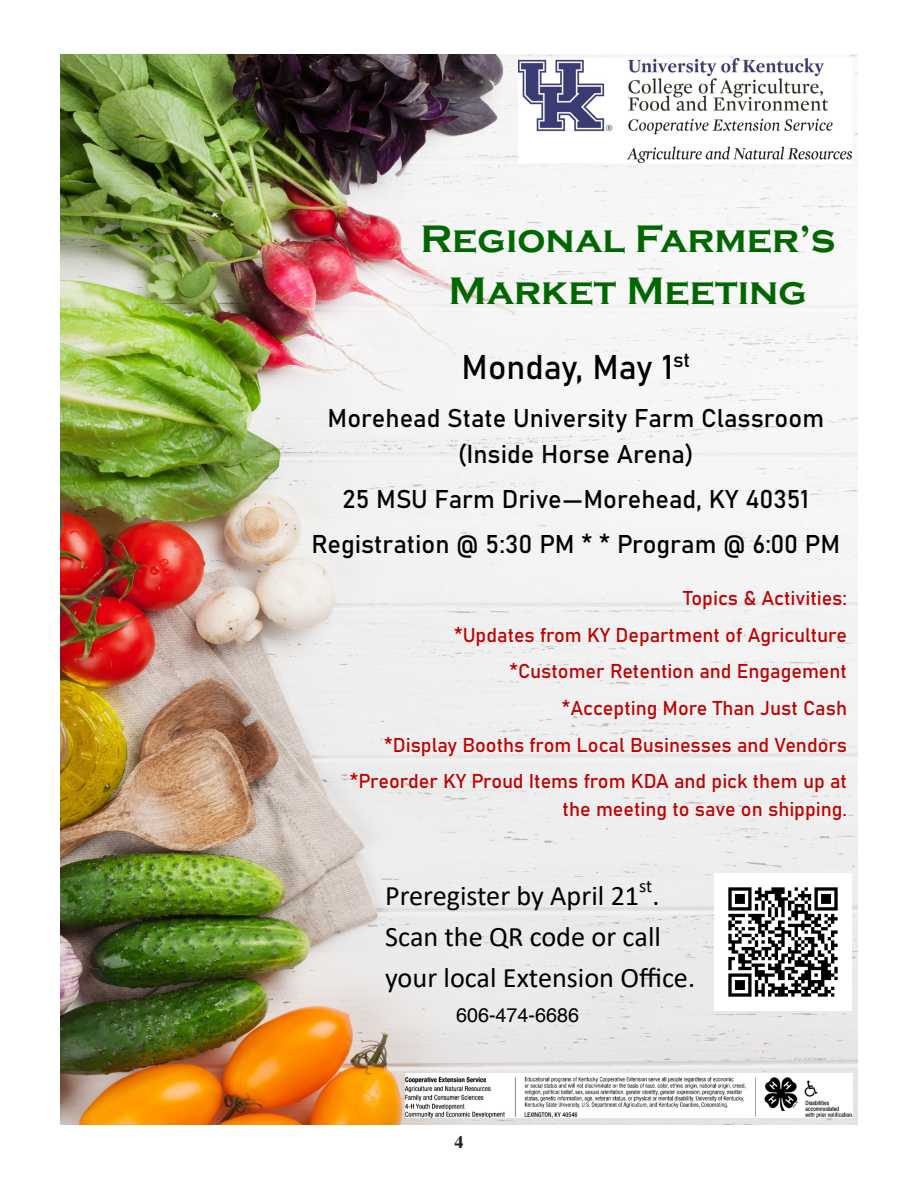
<style>
.page{position:relative;width:918px;height:1188px;background:#fff}
.page>*{position:absolute;margin:0;border:0;box-sizing:border-box;transform-origin:0 0}
.t1{font:700 39.45px/52.3px "Copperplate Gothic";color:#060;text-align:center}
.t2{font:700 33.9px "Bahnschrift";color:#000}
.t3{font:28.2px/41px "Calibri";color:#000}
.t4{font:25.35px/36.2px "Bahnschrift";color:#000;text-align:center}
.t5{font:19.8px/36.6px "Bahnschrift";color:#c00000;text-align:right}
.t6{font:19.8px "Helvetica";color:#000}
.t7{font:18.3px "Calibri";color:#000}
.t8{font:700 18px "Times";color:#231f20}
.s1{font-weight:700}
</style>
<div class="page">
<img style="left:60px;top:55px;width:797px;height:1069px">
<img style="left:518px;top:59px;width:333px;height:103px">
<img style="left:405px;top:1074px;width:448px;height:44px">
<img style="left:714px;top:874px;width:137px;height:137px">
<p class="t1" style="left:420px;top:213px;width:417px">Regional Farmer’s<br>Market Meeting</p>
<p class="t2" style="left:462px;top:341px;width:230px">Monday, May 1<sup>st</sup></p>
<p class="t4" style="left:328px;top:398px;width:498px">Morehead State University Farm Classroom (Inside Horse Arena)</p>
<p class="t4" style="left:311px;top:475px;width:530px;line-height:44.7px">25 MSU Farm Drive—Morehead, KY 40351<br>Registration @ 5:30 PM * * Program @ 6:00 PM</p>
<p class="t5" style="left:350px;top:578px;width:499px"><span class="s1">Topics &amp; Activities:<br></span>*Updates from KY Department of Agriculture<br>*Customer Retention and Engagement<br>*Accepting More Than Just Cash<br>*Display Booths from Local Businesses and Vendors *Preorder KY Proud Items from KDA and pick them up at</p>
<p class="t5" style="left:563px;top:790px;width:286px">the meeting to save on shipping.</p>
<p class="t3" style="left:385px;top:875px;width:256px">Preregister by April 21</p>
<p class="t7" style="left:639px;top:873px;width:15px">st</p>
<p class="t3" style="left:385px;top:875px;width:312px;text-indent:267px">.<br>Scan the QR code or call your local Extension Office.</p>
<p class="t6" style="left:456px;top:999px;width:124px">606-474-6686</p>
<p class="t8" style="left:454px;top:1124px;width:10px">4</p>
</div>
